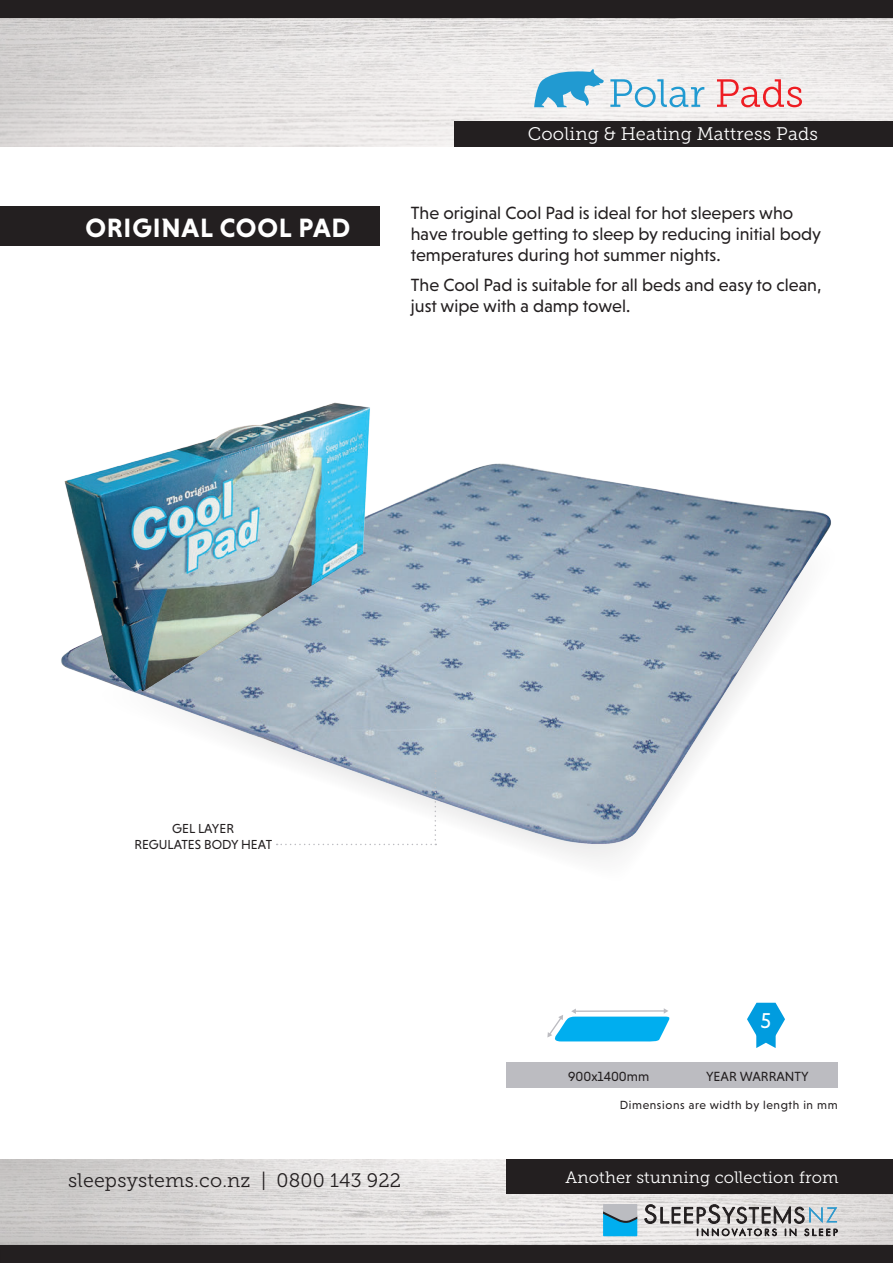
<style>
.page{position:relative;width:893px;height:1263px;background:#fff}
.page>*{position:absolute;margin:0;border:0;box-sizing:border-box;transform-origin:0 0}
.t1{font:700 27px "Niveau Grotesk";letter-spacing:.03em;color:#fff}
.t2{font:21.9px "Niveau Grotesk";color:#fff}
.t3{font:19.5px "Museo Slab 300";letter-spacing:.01em;color:#231f20}
.t4{font:18.15px "Museo Slab 300";letter-spacing:.01em;color:#fff}
.t5{font:18px/21px "Niveau Grotesk";color:#231f20}
.t6{font:16.5px "Museo Slab 300";letter-spacing:.01em;color:#fff}
.t7{font:13.5px "Niveau Grotesk";color:#231f20}
.t8{font:13.35px/16px "Niveau Grotesk";color:#231f20;text-align:center}
.t9{font:12px "Niveau Grotesk";letter-spacing:.05em;color:#231f20}
</style>
<div class="page">
<svg style="left:0;top:1160px;width:893px;height:85px;background:#dbd9d8"></svg>
<div style="left:506px;top:1160px;width:387px;height:34px;background:#231f20"></div>
<div style="left:1px;top:1246px;width:891px;height:16px;background:#231f20"></div>
<div style="left:0;top:1245px;width:893px;height:18px;border:2px solid #231f20"></div>
<svg style="left:644px;top:1204px;width:193px;height:32px;background:#b1b0b1"></svg>
<svg style="left:603px;top:1204px;width:34px;height:32px"></svg>
<svg style="left:0;top:18px;width:893px;height:128px;background:#e5e2e1"></svg>
<div style="left:455px;top:121px;width:438px;height:25px;background:#231f20"></div>
<div style="left:1px;top:1px;width:891px;height:16px;background:#231f20"></div>
<div style="left:0;top:0;width:893px;height:18px;border:2px solid #231f20"></div>
<svg style="left:534px;top:69px;width:70px;height:38px"></svg>
<svg style="left:610px;top:79px;width:94px;height:28px"></svg>
<svg style="left:717px;top:79px;width:85px;height:28px"></svg>
<svg style="left:547px;top:1008px;width:122px;height:33px"></svg>
<div style="left:506px;top:1062px;width:331px;height:26px;background:#bcbcc1"></div>
<svg style="left:747px;top:1003px;width:38px;height:45px"></svg>
<img style="left:145px;top:463px;width:686px;height:396px">
<img style="left:61px;top:402px;width:325px;height:294px">
<svg style="left:277px;top:770px;width:159px;height:75px"></svg>
<div style="left:0;top:206px;width:379px;height:40px;background:#231f20"></div>
<p class="t1" style="left:85px;top:212px;width:267px">ORIGINAL COOL PAD</p>
<p class="t4" style="left:528px;top:124px;width:292px">Cooling &amp; Heating Mattress Pads</p>
<p class="t5" style="left:411px;top:203px;width:412px">The original Cool Pad is ideal for hot sleepers who have trouble getting to sleep by reducing initial body temperatures during hot summer nights.</p>
<p class="t5" style="left:411px;top:274px;width:412px">The Cool Pad is suitable for all beds and easy to clean, just wipe with a damp towel.</p>
<p class="t8" style="left:134px;top:821px;width:139px">GEL LAYER<br>REGULATES BODY HEAT</p>
<p class="t2" style="left:761px;top:1008px;width:12px">5</p>
<p class="t7" style="left:568px;top:1069px;width:82px">900x1400mm</p>
<p class="t7" style="left:706px;top:1069px;width:104px">YEAR WARRANTY</p>
<p class="t9" style="left:620px;top:1098px;width:219px">Dimensions are width by length in mm</p>
<p class="t3" style="left:68px;top:1170px;width:334px">sleepsystems.co.nz | 0800 143 922</p>
<p class="t6" style="left:566px;top:1168px;width:274px">Another stunning collection from</p>
</div>
